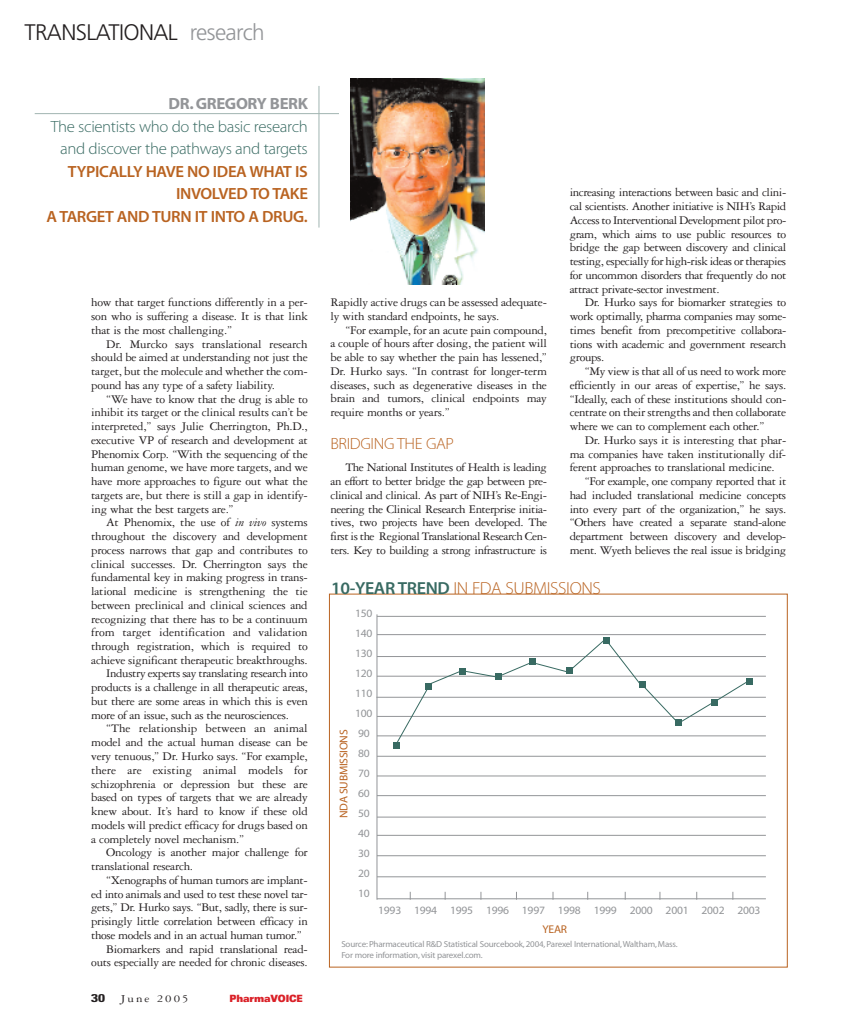
<style>
.page{position:relative;width:855px;height:1035px;background:#fff}
.page>*{position:absolute;margin:0;border:0;box-sizing:border-box;transform-origin:0 0}
.t1{font:300 22.5px "Frutiger";letter-spacing:-.03em;color:#231f20}
.t2{font:17.5px "Myriad MM.215.600";letter-spacing:-.02em;color:#b96321}
.t3{font:16.25px/22.5px "Myriad MM.215.600";letter-spacing:-.02em;color:#386a62;text-align:center}
.t4{font:16.25px/22.5px "Myriad MM.565.600";letter-spacing:-.02em;color:#b96321;text-align:right}
.t5{font:16.25px "Myriad MM.215.600";letter-spacing:-.02em;color:#b96321}
.t6{font:16.25px "Myriad MM.700.600";letter-spacing:-.02em;color:#939598}
.t7{font:12.5px/13.8px "Garamond Three";letter-spacing:-.02em;color:#231f20;text-align:justify}
.t8{font:12.5px "Garamond Three";color:#231f20}
.t9{font:11.25px/20px "Myriad MM.400.600";letter-spacing:-.02em;color:#939598}
.t10{font:11.25px "Myriad MM.400.600";letter-spacing:-.02em;color:#b96321}
.t11{font:11.25px "Garamond Three";letter-spacing:.15em;color:#231f20;scale:1.15 1}
.t12{font:700 condensed 11.25px "Univers";color:#231f20;scale:1.4 1}
.t13{font:900 expanded 10px "Univers";letter-spacing:-.015em;color:#da2128;scale:.75 1}
.t14{font:8.75px/11.2px "Myriad MM.400.600";letter-spacing:-.02em;color:#939598}
.s1{color:#939598}
.s2{font-style:italic}
.s3{font-family:"Myriad MM.565.600";color:#386a62}
</style>
<div class="page">
<img style="left:350px;top:78px;width:134px;height:206px">
<hr style="left:319px;top:86px;width:1px;height:142px;background:#a1b4b1">
<hr style="left:35px;top:113px;width:304px;height:1px;background:#a1b4b1">
<hr style="left:376px;top:697px;width:390px;height:1px;background:#939598">
<hr style="left:377px;top:676px;width:389px;height:1px;background:#939598">
<hr style="left:377px;top:656px;width:389px;height:1px;background:#939598">
<hr style="left:377px;top:634px;width:389px;height:1px;background:#939598">
<hr style="left:377px;top:616px;width:389px;height:1px;background:#939598">
<hr style="left:377px;top:716px;width:389px;height:1px;background:#939598">
<hr style="left:377px;top:736px;width:389px;height:1px;background:#939598">
<hr style="left:377px;top:756px;width:389px;height:1px;background:#939598">
<hr style="left:377px;top:795px;width:389px;height:1px;background:#939598">
<hr style="left:377px;top:776px;width:389px;height:1px;background:#939598">
<hr style="left:377px;top:817px;width:389px;height:1px;background:#939598">
<hr style="left:377px;top:835px;width:389px;height:1px;background:#939598">
<hr style="left:377px;top:877px;width:389px;height:1px;background:#939598">
<hr style="left:377px;top:856px;width:389px;height:1px;background:#939598">
<hr style="left:377px;top:899px;width:389px;height:1px;background:#939598">
<hr style="left:377px;top:614px;width:1px;height:286px;background:#939598">
<div style="left:747px;top:678px;width:6px;height:7px;background:#386a62"></div>
<svg style="left:393px;top:637px;width:356px;height:111px"></svg>
<h1 class="t1" style="left:24px;top:23px;width:242px">TRANSLATIONAL <span class="s1">research</span></h1>
<h3 class="t6" style="left:169px;top:97px;width:141px">DR. GREGORY BERK</h3>
<h3 class="t3" style="left:51px;top:116px;width:259px">The scientists who do the basic research and discover the pathways and targets</h3>
<h3 class="t4" style="left:46px;top:161px;width:263px">TYPICALLY HAVE NO IDEA WHAT IS<br>INVOLVED TO TAKE<br>A TARGET AND TURN IT INTO A DRUG.</h3>
<p class="t7" style="left:91px;top:297px;width:218px">how that target functions differently in a per&shy;son who is suffering a disease. It is that link that is the most challenging.”</p>
<p class="t7" style="left:91px;top:338px;width:218px;text-indent:15px">Dr. Murcko says translational research should be aimed at understanding not just the target, but the molecule and whether the com&shy;pound has any type of a safety liability.</p>
<p class="t7" style="left:91px;top:393px;width:218px;text-indent:15px">“We have to know that the drug is able to inhibit its target or the clinical results can’t be interpreted,” says Julie Cherrington, Ph.D., executive VP of research and development at Phenomix Corp. “With the sequencing of the human genome, we have more targets, and we have more approaches to figure out what the targets are, but there is still a gap in identify&shy;ing what the best targets are.”</p>
<p class="t7" style="left:106px;top:517px;width:203px">At Phenomix, the use of <span class="s2">in vivo</span> systems</p>
<p class="t7" style="left:91px;top:530px;width:218px">throughout the discovery and development</p>
<p class="t7" style="left:91px;top:544px;width:218px">process narrows that gap and contributes to</p>
<p class="t7" style="left:91px;top:558px;width:218px">clinical successes. Dr. Cherrington says the</p>
<p class="t7" style="left:91px;top:572px;width:218px">fundamental key in making progress in trans-</p>
<p class="t7" style="left:91px;top:585px;width:218px">lational medicine is strengthening the tie</p>
<p class="t7" style="left:91px;top:599px;width:218px">between preclinical and clinical sciences and</p>
<p class="t7" style="left:91px;top:613px;width:218px">recognizing that there has to be a continuum</p>
<p class="t8" style="left:91px;top:628px;width:218px">from target identification and validation</p>
<p class="t7" style="left:91px;top:640px;width:218px">through registration, which is required to</p>
<p class="t7" style="left:91px;top:654px;width:218px">achieve significant therapeutic breakthroughs.</p>
<p class="t7" style="left:106px;top:668px;width:203px">Industry experts say translating research into</p>
<p class="t7" style="left:91px;top:682px;width:218px">products is a challenge in all therapeutic areas,</p>
<p class="t7" style="left:91px;top:695px;width:218px">but there are some areas in which this is even</p>
<p class="t7" style="left:91px;top:709px;width:199px">more of an issue, such as the neurosciences.</p>
<p class="t8" style="left:106px;top:724px;width:203px">“The relationship between an animal</p>
<p class="t7" style="left:91px;top:737px;width:218px">model and the actual human disease can be</p>
<p class="t7" style="left:91px;top:750px;width:218px">very tenuous,” Dr. Hurko says. “For example,</p>
<p class="t8" style="left:91px;top:766px;width:218px">there are existing animal models for</p>
<p class="t7" style="left:91px;top:778px;width:218px">schizophrenia or depression but these are</p>
<p class="t7" style="left:91px;top:792px;width:218px">based on types of targets that we are already</p>
<p class="t7" style="left:91px;top:805px;width:218px">knew about. It’s hard to know if these old</p>
<p class="t7" style="left:91px;top:819px;width:218px">models will predict efficacy for drugs based on</p>
<p class="t7" style="left:91px;top:833px;width:154px">a completely novel mechanism.”</p>
<p class="t7" style="left:106px;top:847px;width:203px">Oncology is another major challenge for</p>
<p class="t7" style="left:91px;top:860px;width:103px">translational research.</p>
<p class="t7" style="left:106px;top:874px;width:203px">“Xenographs of human tumors are implant-</p>
<p class="t7" style="left:91px;top:888px;width:218px">ed into animals and used to test these novel tar-</p>
<p class="t7" style="left:91px;top:902px;width:218px">gets,” Dr. Hurko says. “But, sadly, there is sur-</p>
<p class="t7" style="left:91px;top:915px;width:218px">prisingly little correlation between efficacy in</p>
<p class="t7" style="left:91px;top:929px;width:212px">those models and in an actual human tumor.”</p>
<p class="t7" style="left:106px;top:943px;width:203px">Biomarkers and rapid translational read-</p>
<p class="t7" style="left:91px;top:957px;width:218px">outs especially are needed for chronic diseases.</p>
<p class="t12" style="left:91px;top:994px;width:11px">30</p>
<p class="t11" style="left:121px;top:995px;width:61px">June 2005</p>
<p class="t13" style="left:230px;top:995px;width:99px">PharmaVOICE</p>
<p class="t7" style="left:331px;top:297px;width:218px">Rapidly active drugs can be assessed adequate&shy;ly with standard endpoints, he says.</p>
<p class="t7" style="left:331px;top:324px;width:218px;text-indent:15px">“For example, for an acute pain compound, a couple of hours after dosing, the patient will be able to say whether the pain has lessened,” Dr. Hurko says. “In contrast for longer-term diseases, such as degenerative diseases in the brain and tumors, clinical endpoints may require months or years.”</p>
<h3 class="t5" style="left:330px;top:437px;width:125px">BRIDGING THE GAP</h3>
<p class="t7" style="left:330px;top:462px;width:218px;text-indent:15px">The National Institutes of Health is leading an effort to better bridge the gap between pre&shy;clinical and clinical. As part of NIH’s Re-Engi&shy;neering the Clinical Research Enterprise initia&shy;tives, two projects have been developed. The first is the Regional Translational Research Cen&shy;ters. Key to building a strong infrastructure is</p>
<p class="t7" style="left:570px;top:187px;width:218px">increasing interactions between basic and clini&shy;cal scientists. Another initiative is NIH’s Rapid Access to Interventional Development pilot pro&shy;gram, which aims to use public resources to bridge the gap between discovery and clinical testing, especially for high-risk ideas or therapies for uncommon disorders that frequently do not attract private-sector investment.</p>
<p class="t7" style="left:570px;top:297px;width:218px;text-indent:15px">Dr. Hurko says for biomarker strategies to work optimally, pharma companies may some&shy;times benefit from precompetitive collabora&shy;tions with academic and government research groups.</p>
<p class="t7" style="left:570px;top:365px;width:218px;text-indent:15px">“My view is that all of us need to work more efficiently in our areas of expertise,” he says. “Ideally, each of these institutions should con&shy;centrate on their strengths and then collaborate where we can to complement each other.”</p>
<p class="t7" style="left:585px;top:434px;width:203px">Dr. Hurko says it is interesting that phar-</p>
<p class="t7" style="left:570px;top:448px;width:218px">ma companies have taken institutionally dif-</p>
<p class="t7" style="left:570px;top:462px;width:207px">ferent approaches to translational medicine.</p>
<p class="t7" style="left:585px;top:475px;width:203px">“For example, one company reported that it</p>
<p class="t7" style="left:570px;top:489px;width:218px">had included translational medicine concepts</p>
<p class="t7" style="left:570px;top:503px;width:218px">into every part of the organization,” he says.</p>
<p class="t7" style="left:570px;top:517px;width:218px">“Others have created a separate stand-alone</p>
<p class="t7" style="left:570px;top:530px;width:218px">department between discovery and develop-</p>
<p class="t7" style="left:570px;top:544px;width:218px">ment. Wyeth believes the real issue is bridging</p>
<h2 class="t2" style="left:331px;top:582px;width:271px"><span class="s3">10-YEAR TREND</span> IN FDA SUBMISSIONS</h2>
<p class="t10" style="left:340px;top:818px;width:90px;rotate:-90deg">NDA SUBMISSIONS</p>
<p class="t9" style="left:355px;top:604px;width:19px">150<br>140<br>130<br>120<br>110<br>100<br>90<br>80<br>70<br>60<br>50<br>40<br>30<br>20<br>10</p>
<p class="t9" style="left:378px;top:901px;width:384px">1993 1994 1995 1996 1997 1998 1999 2000 2001 2002 2003</p>
<p class="t10" style="left:543px;top:925px;width:26px">YEAR</p>
<p class="t14" style="left:341px;top:939px;width:338px">Source: Pharmaceutical R&amp;D Statistical Sourcebook, 2004, Parexel International,Waltham, Mass.<br>For more information, visit parexel.com.</p>
</div>
